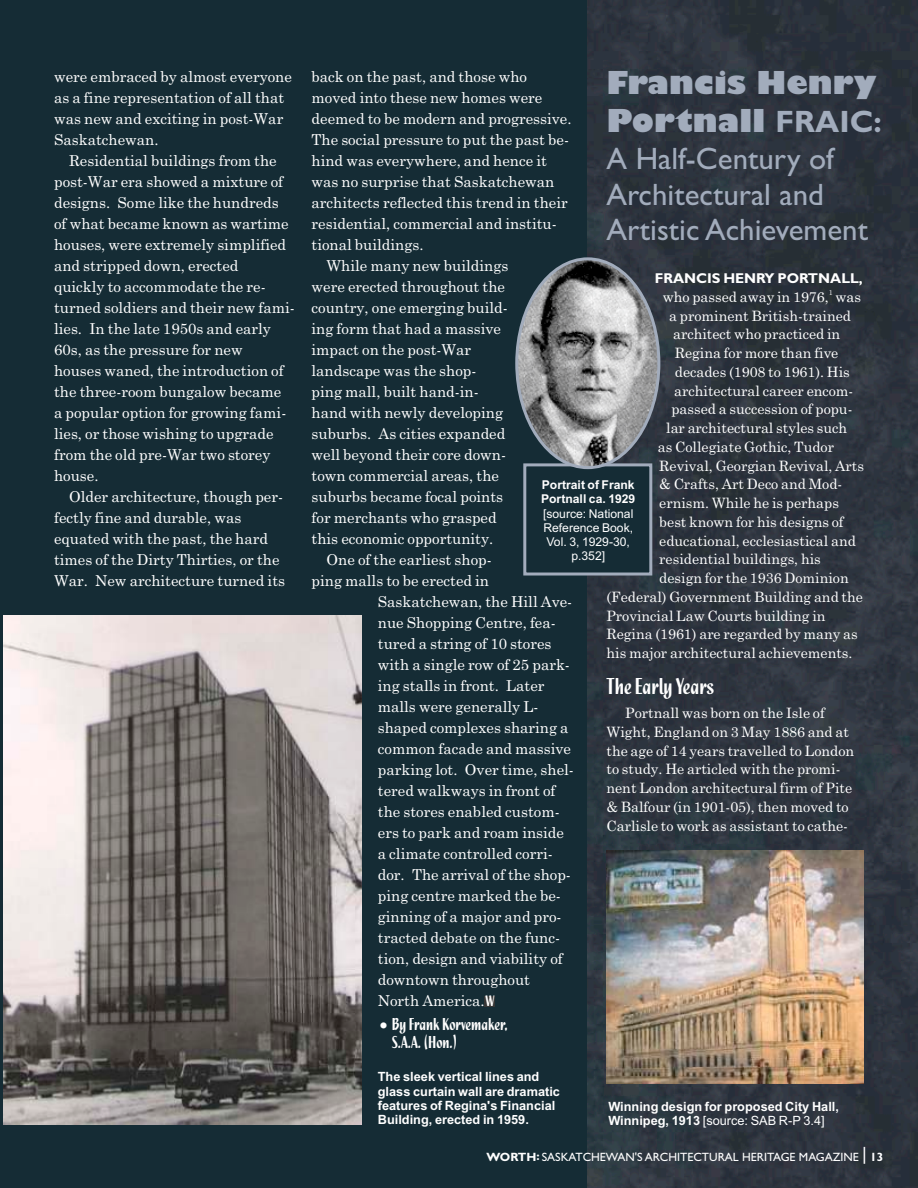
<style>
.page{position:relative;width:918px;height:1188px;background:#fff}
.page>*{position:absolute;margin:0;border:0;box-sizing:border-box;transform-origin:0 0}
.t1{font:30.9px/36.8px "Gill Sans";color:#a2acbc}
.t2{font:24px "Quixley Com";color:#fff}
.t3{font:18px/18px "Quixley Com";color:#fff}
.t4{font:15px/21px "Century Schoolbook";color:#fff}
.t5{font:14.25px/18.8px "Century Schoolbook";color:#fff}
.t6{font:700 14.25px "Gill Sans";color:#fff}
.t7{font:700 12.75px/14.2px "Arial";color:#fff}
.t8{font:12.15px/14.2px "Arial";color:#fff;text-align:center}
.t9{font:700 12.15px/14.2px "Arial";color:#fff}
.t10{font:12px "Gill Sans";color:#fff}
.t11{font:7.2px "Century Schoolbook";color:#fff}
.s1{font-weight:800}
.s2{font-weight:700}
.s3{font-family:"Quixley Com";font-size:15.9px}
.s4{font-weight:400}
.s5{font-family:"Arial";font-size:18px}
</style>
<div class="page">
<div style="left:0;top:0;width:588px;height:1188px;background:#152c35"></div>
<img style="left:588px;top:0;width:330px;height:1188px">
<img style="left:607px;top:851px;width:257px;height:233px">
<svg style="left:523px;top:462px;width:131px;height:115px"></svg>
<img style="left:517px;top:259px;width:142px;height:209px;border-radius:50%">
<div style="left:485px;top:996px;width:10px;height:10px;background:#353535"></div>
<img style="left:4px;top:616px;width:358px;height:508px">
<p class="t4" style="left:54px;top:68px;width:239px">were embraced by almost everyone as a fine representation of all that was new and exciting in post-War<br>Saskatchewan.</p>
<p class="t4" style="left:54px;top:152px;width:242px;text-indent:15px">Residential buildings from the post-War era showed a mixture of designs. Some like the hundreds of what became known as wartime houses, were extremely simplified and stripped down, erected<br>quickly to accommodate the re&shy;turned soldiers and their new fami&shy;lies. In the late 1950s and early<br>60s, as the pressure for new<br>houses waned, the introduction of the three-room bungalow became<br>a popular option for growing fami&shy;lies, or those wishing to upgrade from the old pre-War two storey house.</p>
<p class="t4" style="left:54px;top:488px;width:233px;text-indent:15px">Older architecture, though per&shy;fectly fine and durable, was equated with the past, the hard times of the Dirty Thirties, or the<br>War. New architecture turned its</p>
<h1 class="t1" style="left:607px;top:68px;width:277px"><span class="s1">Francis Henry<br>Portnall</span> <span class="s2">FRAIC:<br></span>A Half-Century of<br>Architectural and<br>Artistic Achievement</h1>
<p class="t4" style="left:312px;top:68px;width:217px">back on the past, and those who</p>
<p class="t4" style="left:312px;top:89px;width:232px">moved into these new homes were</p>
<p class="t4" style="left:312px;top:110px;width:262px">deemed to be modern and progressive.</p>
<p class="t4" style="left:312px;top:131px;width:259px">The social pressure to put the past be-</p>
<p class="t4" style="left:312px;top:152px;width:237px">hind was everywhere, and hence it</p>
<p class="t4" style="left:312px;top:173px;width:244px">was no surprise that Saskatchewan</p>
<p class="t4" style="left:312px;top:194px;width:258px">architects reflected this trend in their</p>
<p class="t4" style="left:312px;top:215px;width:247px">residential, commercial and institu-</p>
<p class="t4" style="left:312px;top:236px;width:114px">tional buildings.</p>
<p class="t4" style="left:327px;top:257px;width:183px">While many new buildings</p>
<p class="t4" style="left:312px;top:278px;width:195px">were erected throughout the</p>
<p class="t4" style="left:312px;top:299px;width:198px">country, one emerging build-</p>
<p class="t4" style="left:312px;top:320px;width:191px">ing form that had a massive</p>
<p class="t4" style="left:312px;top:341px;width:161px">impact on the post-War</p>
<p class="t4" style="left:312px;top:362px;width:166px">landscape was the shop-</p>
<p class="t4" style="left:312px;top:383px;width:169px">ping mall, built hand-in-</p>
<p class="t4" style="left:312px;top:404px;width:193px">hand with newly developing</p>
<p class="t4" style="left:312px;top:425px;width:195px">suburbs. As cities expanded</p>
<p class="t4" style="left:312px;top:446px;width:196px">well beyond their core down-</p>
<p class="t4" style="left:312px;top:467px;width:189px">town commercial areas, the</p>
<p class="t4" style="left:312px;top:488px;width:193px">suburbs became focal points</p>
<p class="t4" style="left:312px;top:509px;width:187px">for merchants who grasped</p>
<p class="t4" style="left:312px;top:530px;width:183px">this economic opportunity.</p>
<p class="t4" style="left:327px;top:551px;width:167px">One of the earliest shop-</p>
<p class="t4" style="left:312px;top:572px;width:179px">ping malls to be erected in</p>
<p class="t4" style="left:378px;top:593px;width:196px">Saskatchewan, the Hill Ave-</p>
<p class="t4" style="left:378px;top:614px;width:179px">nue Shopping Centre, fea-</p>
<p class="t4" style="left:378px;top:635px;width:175px">tured a string of 10 stores</p>
<p class="t4" style="left:378px;top:656px;width:194px">with a single row of 25 park-</p>
<p class="t4" style="left:378px;top:677px;width:168px">ing stalls in front. Later</p>
<p class="t4" style="left:378px;top:698px;width:162px">malls were generally L-</p>
<p class="t4" style="left:378px;top:719px;width:192px">shaped complexes sharing a</p>
<p class="t4" style="left:378px;top:740px;width:195px">common facade and massive</p>
<p class="t4" style="left:378px;top:761px;width:198px">parking lot. Over time, shel-</p>
<p class="t4" style="left:378px;top:782px;width:179px">tered walkways in front of</p>
<p class="t4" style="left:378px;top:803px;width:183px">the stores enabled custom-</p>
<p class="t4" style="left:378px;top:824px;width:188px">ers to park and roam inside</p>
<p class="t4" style="left:378px;top:845px;width:176px">a climate controlled corri-</p>
<p class="t4" style="left:378px;top:866px;width:195px">dor. The arrival of the shop-</p>
<p class="t4" style="left:378px;top:887px;width:185px">ping centre marked the be-</p>
<p class="t4" style="left:378px;top:908px;width:185px">ginning of a major and pro-</p>
<p class="t4" style="left:378px;top:929px;width:184px">tracted debate on the func-</p>
<p class="t4" style="left:378px;top:950px;width:187px">tion, design and viability of</p>
<p class="t4" style="left:378px;top:971px;width:154px">downtown throughout</p>
<p class="t4" style="left:378px;top:992px;width:118px">North America.<span class="s3">W</span></p>
<p class="t3" style="left:392px;top:1017px;width:117px">By Frank Korvemaker,<br>S.A.A. (Hon.)</p>
<p class="t7" style="left:378px;top:1071px;width:184px">The sleek vertical lines and glass curtain wall are dramatic features of Regina's Financial<br>Building, erected in 1959.</p>
<p class="t6" style="left:655px;top:273px;width:209px">FRANCIS HENRY PORTNALL,</p>
<p class="t11" style="left:829px;top:289px;width:5px">1</p>
<p class="t5" style="left:663px;top:289px;width:200px">who passed away in 1976, was</p>
<p class="t5" style="left:669px;top:307px;width:183px">a prominent British-trained</p>
<p class="t5" style="left:673px;top:326px;width:169px">architect who practiced in</p>
<p class="t5" style="left:675px;top:345px;width:165px">Regina for more than five</p>
<p class="t5" style="left:675px;top:364px;width:177px">decades (1908 to 1961). His</p>
<p class="t5" style="left:674px;top:382px;width:181px">architectural career encom-</p>
<p class="t5" style="left:671px;top:401px;width:183px">passed a succession of popu-</p>
<p class="t5" style="left:666px;top:420px;width:183px">lar architectural styles such</p>
<p class="t5" style="left:658px;top:439px;width:178px">as Collegiate Gothic, Tudor</p>
<p class="t5" style="left:659px;top:457px;width:206px">Revival, Georgian Revival, Arts</p>
<p class="t5" style="left:659px;top:476px;width:184px">&amp; Crafts, Art Deco and Mod-</p>
<p class="t5" style="left:659px;top:495px;width:181px">ernism. While he is perhaps</p>
<p class="t5" style="left:659px;top:514px;width:186px">best known for his designs of</p>
<p class="t5" style="left:659px;top:532px;width:198px">educational, ecclesiastical and</p>
<p class="t5" style="left:659px;top:551px;width:163px">residential buildings, his</p>
<p class="t5" style="left:659px;top:570px;width:191px">design for the 1936 Dominion</p>
<p class="t5" style="left:606px;top:589px;width:258px">(Federal) Government Building and the</p>
<p class="t5" style="left:606px;top:607px;width:221px">Provincial Law Courts building in</p>
<p class="t5" style="left:606px;top:626px;width:253px">Regina (1961) are regarded by many as</p>
<p class="t5" style="left:606px;top:645px;width:248px">his major architectural achievements.</p>
<p class="t9" style="left:541px;top:479px;width:96px">Portrait of Frank<br>Portnall ca. 1929</p>
<p class="t8" style="left:543px;top:507px;width:92px">[source: National<br>Reference Book,<br>Vol. 3, 1929-30, p.352]</p>
<h2 class="t2" style="left:606px;top:678px;width:109px">The Early Years</h2>
<p class="t5" style="left:606px;top:705px;width:249px;text-indent:19px">Portnall was born on the Isle of Wight, England on 3 May 1886 and at the age of 14 years travelled to London to study. He articled with the promi&shy;nent London architectural firm of Pite &amp; Balfour (in 1901-05), then moved to Carlisle to work as assistant to cathe-</p>
<p class="t7" style="left:608px;top:1101px;width:232px">Winning design for proposed City Hall,<br>Winnipeg, 1913 <span class="s4">[source: SAB R-P 3.4]</span></p>
<p class="t10" style="left:487px;top:1153px;width:398px"><span class="s2">WORTH:</span> SASKATCHEWAN'S ARCHITECTURAL HERITAGE MAGAZINE <span class="s5">|</span> <span class="s2">13</span></p>
</div>
